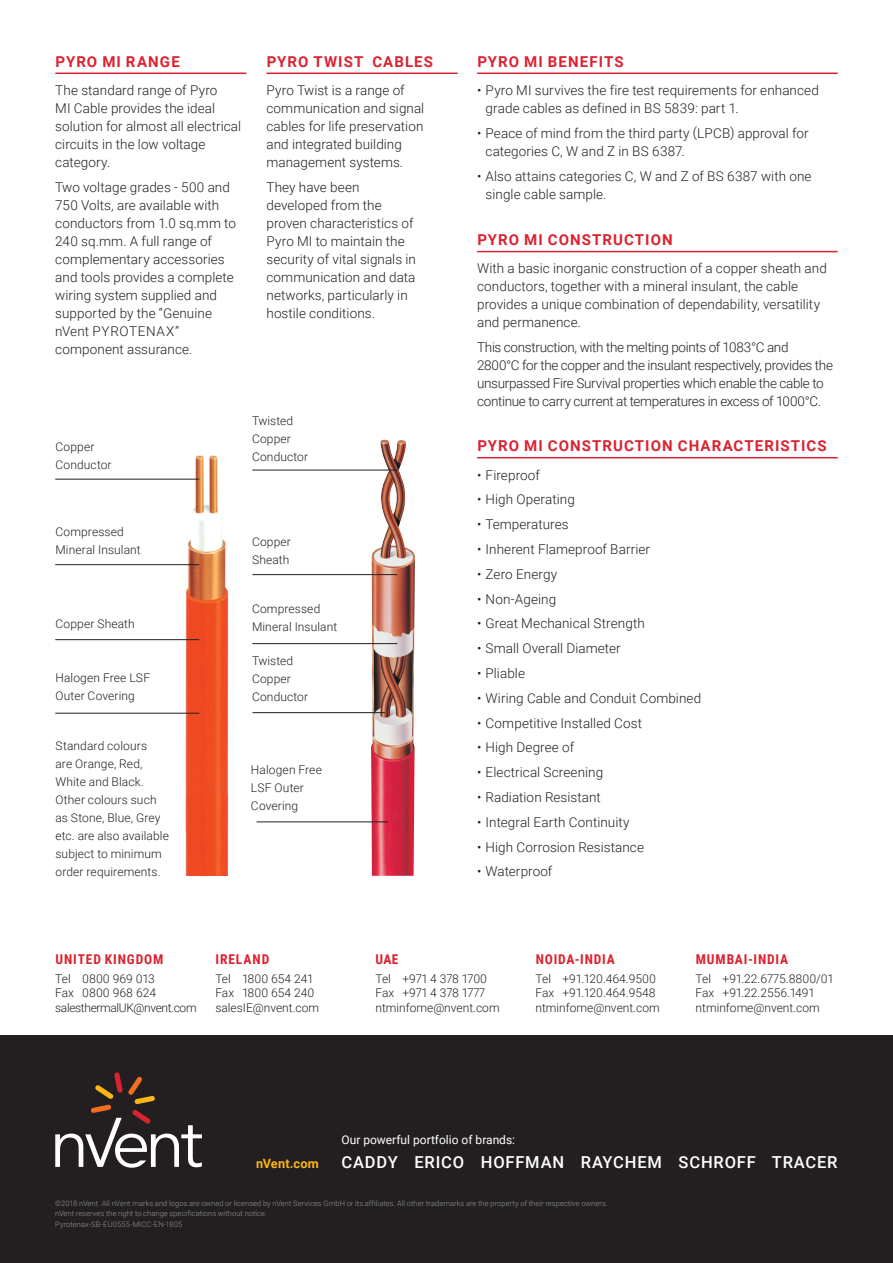
<style>
.page{position:relative;width:893px;height:1263px;background:#fff}
.page>*{position:absolute;margin:0;border:0;box-sizing:border-box;transform-origin:0 0}
.t1{font:500 16.5px "Roboto";letter-spacing:.05em;color:#fff}
.t2{font:700 15px "Roboto";letter-spacing:.075em;color:#db2230}
.t3{font:300 13.5px/18px "Roboto";letter-spacing:.005em;color:#231f20}
.t4{font:300 13.5px/18px "Roboto";letter-spacing:-.025em;color:#231f20}
.t5{font:700 13.5px "Roboto Condensed";letter-spacing:.06em;color:#db2230}
.t6{font:700 12.75px "Roboto";letter-spacing:.015em;color:#fcb615}
.t7{font:300 12px/18px "Roboto";letter-spacing:.005em;color:#231f20}
.t8{font:300 12px/14.4px "Roboto";letter-spacing:-.03em;color:#231f20}
.t9{font:12px "Roboto";color:#fff}
.t10{font:300 7.5px/10.5px "Roboto";letter-spacing:.01em;color:#8f959e}
</style>
<div class="page">
<hr style="left:55px;top:73px;width:191px;height:1px;background:#db2230">
<hr style="left:266px;top:73px;width:192px;height:1px;background:#db2230">
<hr style="left:477px;top:73px;width:361px;height:1px;background:#db2230">
<hr style="left:477px;top:251px;width:361px;height:1px;background:#db2230">
<hr style="left:477px;top:457px;width:361px;height:1px;background:#db2230">
<img style="left:178px;top:455px;width:51px;height:421px">
<hr style="left:55px;top:479px;width:144px;height:1px;background:#231f20">
<hr style="left:55px;top:564px;width:144px;height:1px;background:#231f20">
<hr style="left:55px;top:639px;width:144px;height:1px;background:#231f20">
<hr style="left:55px;top:713px;width:144px;height:1px;background:#231f20">
<img style="left:371px;top:440px;width:44px;height:436px">
<hr style="left:252px;top:470px;width:145px;height:1px;background:#231f20">
<hr style="left:252px;top:574px;width:145px;height:1px;background:#231f20">
<hr style="left:252px;top:643px;width:145px;height:1px;background:#231f20">
<hr style="left:252px;top:712px;width:133px;height:1px;background:#231f20">
<hr style="left:257px;top:821px;width:131px;height:1px;background:#231f20">
<div style="left:0;top:1035px;width:893px;height:228px;background:#231f20"></div>
<svg style="left:55px;top:1072px;width:147px;height:96px"></svg>
<p class="t2" style="left:56px;top:51px;width:126px">PYRO MI RANGE</p>
<p class="t3" style="left:55px;top:81px;width:187px">The standard range of Pyro<br>MI Cable provides the ideal solution for almost all electrical circuits in the low voltage category.</p>
<p class="t3" style="left:55px;top:178px;width:182px">Two voltage grades - 500 and<br>750 Volts, are available with conductors from 1.0 sq.mm to<br>240 sq.mm. A full range of complementary accessories and tools provides a complete wiring system supplied and supported by the “Genuine nVent PYROTENAX” component assurance.</p>
<p class="t2" style="left:267px;top:51px;width:168px">PYRO TWIST CABLES</p>
<p class="t3" style="left:266px;top:81px;width:159px">Pyro Twist is a range of communication and signal cables for life preservation and integrated building management systems.</p>
<p class="t3" style="left:266px;top:178px;width:151px">They have been developed from the proven characteristics of<br>Pyro MI to maintain the security of vital signals in communication and data networks, particularly in hostile conditions.</p>
<p class="t7" style="left:55px;top:437px;width:58px">Copper<br>Conductor</p>
<p class="t7" style="left:55px;top:522px;width:87px">Compressed<br>Mineral Insulant</p>
<p class="t7" style="left:55px;top:614px;width:81px">Copper Sheath</p>
<p class="t7" style="left:55px;top:668px;width:96px">Halogen Free LSF<br>Outer Covering</p>
<p class="t7" style="left:55px;top:736px;width:115px">Standard colours<br>are Orange, Red,<br>White and Black.<br>Other colours such as Stone, Blue, Grey etc. are also available subject to minimum order requirements.</p>
<p class="t7" style="left:252px;top:411px;width:58px">Twisted<br>Copper<br>Conductor</p>
<p class="t7" style="left:252px;top:532px;width:40px">Copper<br>Sheath</p>
<p class="t7" style="left:252px;top:600px;width:87px">Compressed<br>Mineral Insulant</p>
<p class="t7" style="left:252px;top:651px;width:58px">Twisted<br>Copper<br>Conductor</p>
<p class="t7" style="left:251px;top:761px;width:72px">Halogen Free<br>LSF Outer<br>Covering</p>
<p class="t2" style="left:477px;top:51px;width:148px">PYRO MI BENEFITS</p>
<p class="t3" style="left:486px;top:81px;width:335px;text-indent:-9px">• Pyro MI survives the fire test requirements for enhanced grade cables as defined in BS 5839: part 1.</p>
<p class="t3" style="left:486px;top:124px;width:325px;text-indent:-9px">• Peace of mind from the third party (LPCB) approval for categories C, W and Z in BS 6387.</p>
<p class="t3" style="left:486px;top:166px;width:327px;text-indent:-9px">• Also attains categories C, W and Z of BS 6387 with one single cable sample.</p>
<p class="t2" style="left:477px;top:229px;width:197px">PYRO MI CONSTRUCTION</p>
<p class="t3" style="left:477px;top:259px;width:351px">With a basic inorganic construction of a copper sheath and conductors, together with a mineral insulant, the cable provides a unique combination of dependability, versatility and permanence.</p>
<p class="t4" style="left:477px;top:338px;width:357px">This construction, with the melting points of 1083°C and 2800°C for the copper and the insulant respectively, provides the unsurpassed Fire Survival properties which enable the cable to continue to carry current at temperatures in excess of 1000°C.</p>
<p class="t2" style="left:477px;top:435px;width:351px">PYRO MI CONSTRUCTION CHARACTERISTICS</p>
<p class="t3" style="left:477px;top:465px;width:64px">• Fireproof</p>
<p class="t3" style="left:477px;top:490px;width:99px">• High Operating</p>
<p class="t3" style="left:477px;top:515px;width:93px">• Temperatures</p>
<p class="t3" style="left:477px;top:540px;width:175px">• Inherent Flameproof Barrier</p>
<p class="t3" style="left:477px;top:564px;width:81px">• Zero Energy</p>
<p class="t3" style="left:477px;top:589px;width:81px">• Non-Ageing</p>
<p class="t3" style="left:477px;top:614px;width:169px">• Great Mechanical Strength</p>
<p class="t3" style="left:477px;top:639px;width:145px">• Small Overall Diameter</p>
<p class="t3" style="left:477px;top:664px;width:49px">• Pliable</p>
<p class="t3" style="left:477px;top:688px;width:226px">• Wiring Cable and Conduit Combined</p>
<p class="t3" style="left:477px;top:713px;width:167px">• Competitive Installed Cost</p>
<p class="t3" style="left:477px;top:738px;width:99px">• High Degree of</p>
<p class="t3" style="left:477px;top:763px;width:128px">• Electrical Screening</p>
<p class="t3" style="left:477px;top:788px;width:125px">• Radiation Resistant</p>
<p class="t3" style="left:477px;top:812px;width:154px">• Integral Earth Continuity</p>
<p class="t3" style="left:477px;top:837px;width:168px">• High Corrosion Resistance</p>
<p class="t3" style="left:477px;top:862px;width:77px">• Waterproof</p>
<p class="t5" style="left:56px;top:950px;width:109px">UNITED KINGDOM</p>
<p class="t8" style="left:55px;top:971px;width:143px">Tel 0800 969 013<br>Fax 0800 968 624 salesthermalUK@nvent.com</p>
<p class="t5" style="left:216px;top:950px;width:55px">IRELAND</p>
<p class="t7" style="left:215px;top:971px;width:105px;line-height:14.4px">Tel 1800 654 241<br>Fax 1800 654 240 salesIE@nvent.com</p>
<p class="t5" style="left:375px;top:950px;width:25px">UAE</p>
<p class="t7" style="left:375px;top:971px;width:126px;line-height:14.4px">Tel +971 4 378 1700<br>Fax +971 4 378 1777 ntminfome@nvent.com</p>
<p class="t5" style="left:536px;top:950px;width:81px">NOIDA-INDIA</p>
<p class="t7" style="left:535px;top:971px;width:126px;line-height:14.4px">Tel +91.120.464.9500<br>Fax +91.120.464.9548 ntminfome@nvent.com</p>
<p class="t5" style="left:696px;top:950px;width:94px">MUMBAI-INDIA</p>
<p class="t7" style="left:696px;top:971px;width:139px;line-height:14.4px">Tel +91.22.6775.8800/01<br>Fax +91.22.2556.1491 ntminfome@nvent.com</p>
<p class="t9" style="left:341px;top:1131px;width:175px">Our powerful portfolio of brands:</p>
<p class="t6" style="left:256px;top:1154px;width:64px">nVent.com</p>
<p class="t1" style="left:341px;top:1150px;width:498px">CADDY ERICO HOFFMAN RAYCHEM SCHROFF TRACER</p>
<p class="t10" style="left:55px;top:1198px;width:554px">©2018 nVent. All nVent marks and logos are owned or licensed by nVent Services GmbH or its affiliates. All other trademarks are the property of their respective owners. nVent reserves the right to change specifications without notice.<br>Pyrotenax-SB-EU0555-MICC-EN-1805</p>
</div>
